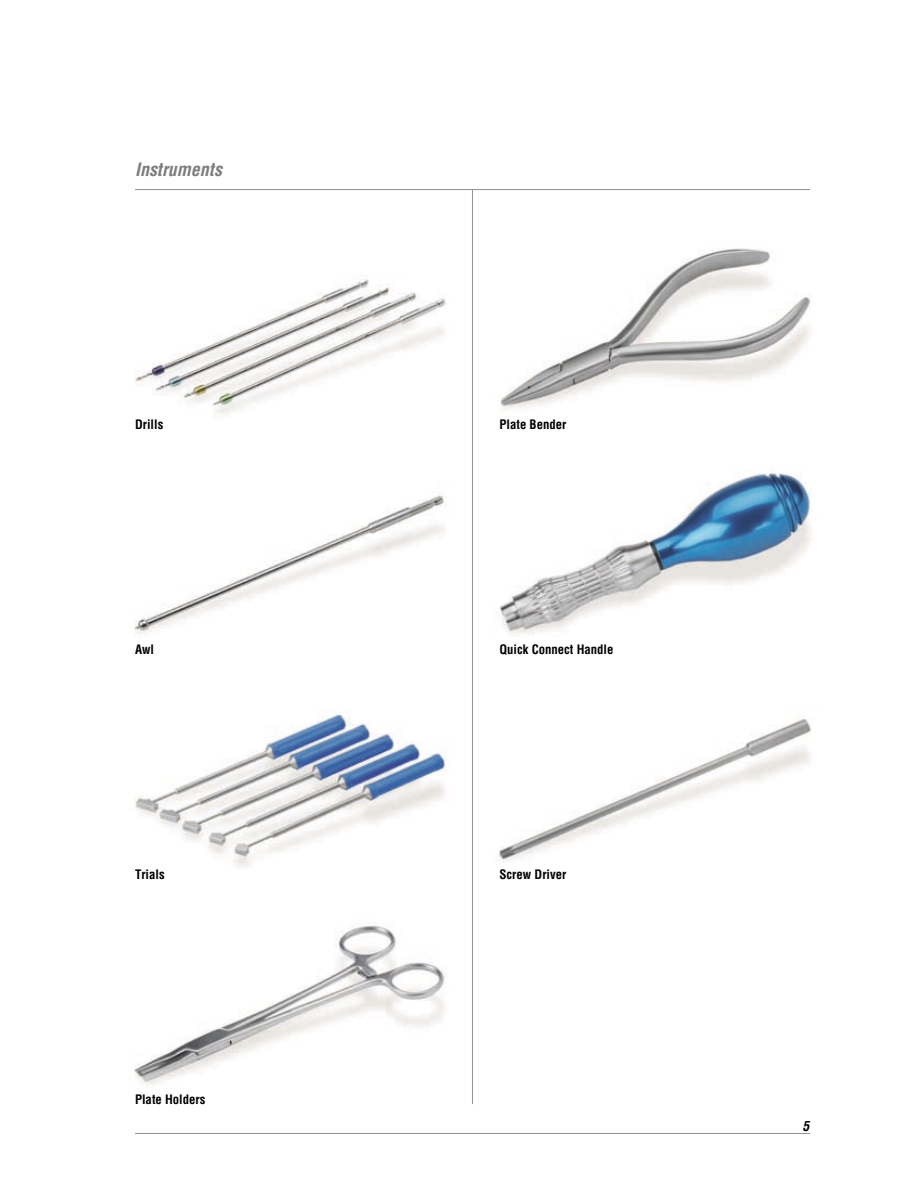
<style>
.page{position:relative;width:918px;height:1188px;background:#fff}
.page>*{position:absolute;margin:0;border:0;box-sizing:border-box;transform-origin:0 0}
.t1{font:italic 700 condensed 18px "Helvetica LT";color:#7d7d7d}
.t2{font:italic 700 condensed 13.5px "Helvetica LT";color:#000}
.t3{font:700 condensed 12.75px "Helvetica LT";color:#000}
</style>
<div class="page">
<hr style="left:135px;top:1133px;width:675px;height:1px;background:#959595">
<img style="left:500px;top:248px;width:311px;height:164px">
<img style="left:499px;top:472px;width:313px;height:163px">
<img style="left:499px;top:715px;width:312px;height:147px">
<img style="left:135px;top:275px;width:312px;height:140px">
<img style="left:134px;top:495px;width:312px;height:139px">
<img style="left:135px;top:714px;width:311px;height:153px">
<img style="left:134px;top:925px;width:311px;height:162px">
<hr style="left:135px;top:189px;width:675px;height:1px;background:#959595">
<hr style="left:472px;top:189px;width:1px;height:915px;background:#959595">
<h1 class="t1" style="left:135px;top:159px;width:88px">Instruments</h1>
<p class="t3" style="left:135px;top:416px;width:30px">Drills</p>
<p class="t3" style="left:135px;top:641px;width:21px">Awl</p>
<p class="t3" style="left:135px;top:866px;width:31px">Trials</p>
<p class="t3" style="left:135px;top:1091px;width:72px">Plate Holders</p>
<p class="t3" style="left:500px;top:416px;width:68px">Plate Bender</p>
<p class="t3" style="left:500px;top:641px;width:116px">Quick Connect Handle</p>
<p class="t3" style="left:500px;top:866px;width:68px">Screw Driver</p>
<p class="t2" style="left:802px;top:1117px;width:8px">5</p>
</div>
